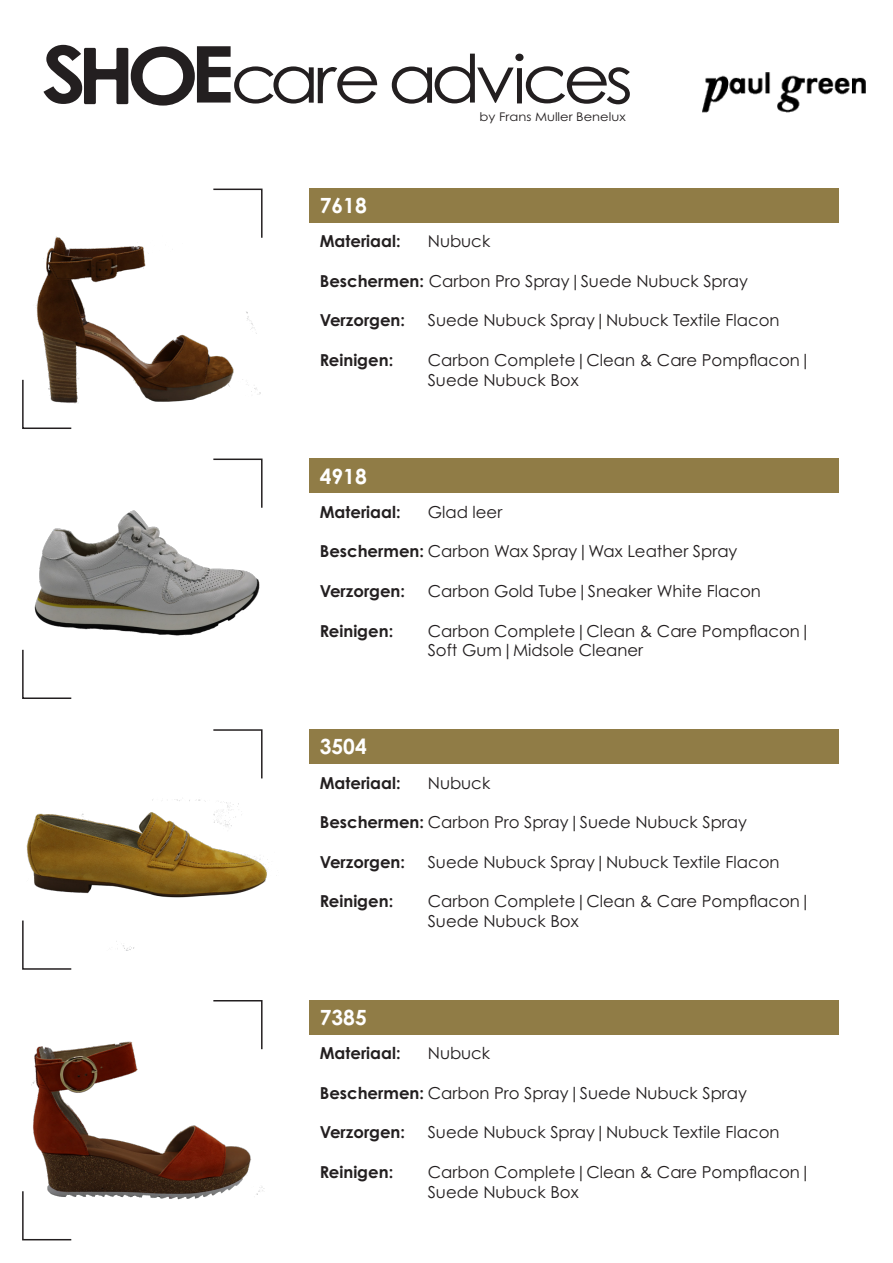
<style>
.page{position:relative;width:893px;height:1263px;background:#fff}
.page>*{position:absolute;margin:0;border:0;box-sizing:border-box;transform-origin:0 0}
.t1{font:700 21px "Century Gothic Pro";color:#fff}
.t2{font:16.5px/19.8px "Century Gothic Pro";color:#231f20}
.t3{font:700 16.5px "Century Gothic Pro";color:#231f20}
.t4{font:12px "Century Gothic";color:#231f20;scale:1.1 1}
.s1{font-weight:700}
</style>
<div class="page">
<img style="left:702px;top:72px;width:163px;height:41px">
<svg style="left:43px;top:45px;width:334px;height:61px"></svg>
<svg style="left:392px;top:54px;width:238px;height:50px"></svg>
<div style="left:309px;top:189px;width:529px;height:34px;background:#907c46"></div>
<div style="left:309px;top:458px;width:529px;height:35px;background:#907c46"></div>
<div style="left:309px;top:729px;width:529px;height:35px;background:#907c46"></div>
<div style="left:309px;top:1000px;width:529px;height:35px;background:#907c46"></div>
<img style="left:34px;top:510px;width:226px;height:126px">
<svg style="left:213px;top:188px;width:50px;height:8px"></svg>
<svg style="left:22px;top:379px;width:50px;height:50px"></svg>
<svg style="left:213px;top:458px;width:50px;height:50px"></svg>
<svg style="left:22px;top:649px;width:50px;height:50px"></svg>
<svg style="left:213px;top:729px;width:50px;height:11px"></svg>
<svg style="left:22px;top:920px;width:50px;height:50px"></svg>
<svg style="left:213px;top:1000px;width:50px;height:10px"></svg>
<svg style="left:22px;top:1191px;width:50px;height:50px"></svg>
<img style="left:24px;top:196px;width:239px;height:222px">
<img style="left:23px;top:740px;width:245px;height:210px">
<img style="left:31px;top:1010px;width:233px;height:207px">
<p class="t1" style="left:320px;top:192px;width:49px">7618</p>
<p class="t4" style="left:480px;top:108px;width:134px">by Frans Muller Benelux</p>
<p class="t3" style="left:320px;top:231px;width:82px">Materiaal:</p>
<p class="t2" style="left:428px;top:231px;width:64px">Nubuck</p>
<p class="t2" style="left:320px;top:271px;width:430px"><span class="s1">Beschermen:</span> Carbon Pro Spray|Suede Nubuck Spray</p>
<p class="t3" style="left:320px;top:310px;width:87px">Verzorgen:</p>
<p class="t2" style="left:428px;top:310px;width:353px">Suede Nubuck Spray|Nubuck Textile Flacon</p>
<p class="t3" style="left:320px;top:350px;width:75px">Reinigen:</p>
<p class="t2" style="left:428px;top:350px;width:385px">Carbon Complete|Clean &amp; Care Pompflacon|<br>Suede Nubuck Box</p>
<p class="t1" style="left:320px;top:463px;width:49px">4918</p>
<p class="t3" style="left:320px;top:501px;width:82px">Materiaal:</p>
<p class="t2" style="left:428px;top:502px;width:76px">Glad leer</p>
<p class="t2" style="left:320px;top:541px;width:419px"><span class="s1">Beschermen:</span> Carbon Wax Spray|Wax Leather Spray</p>
<p class="t3" style="left:320px;top:581px;width:87px">Verzorgen:</p>
<p class="t2" style="left:428px;top:581px;width:335px">Carbon Gold Tube|Sneaker White Flacon</p>
<p class="t3" style="left:320px;top:620px;width:75px">Reinigen:</p>
<p class="t2" style="left:428px;top:620px;width:385px">Carbon Complete|Clean &amp; Care Pompflacon|<br>Soft Gum|Midsole Cleaner</p>
<p class="t1" style="left:320px;top:734px;width:49px">3504</p>
<p class="t3" style="left:320px;top:772px;width:82px">Materiaal:</p>
<p class="t2" style="left:428px;top:772px;width:64px">Nubuck</p>
<p class="t2" style="left:320px;top:812px;width:429px"><span class="s1">Beschermen:</span> Carbon Pro Spray|Suede Nubuck Spray</p>
<p class="t3" style="left:320px;top:851px;width:87px">Verzorgen:</p>
<p class="t2" style="left:428px;top:852px;width:353px">Suede Nubuck Spray|Nubuck Textile Flacon</p>
<p class="t3" style="left:320px;top:891px;width:75px">Reinigen:</p>
<p class="t2" style="left:428px;top:891px;width:385px">Carbon Complete|Clean &amp; Care Pompflacon|<br>Suede Nubuck Box</p>
<p class="t1" style="left:320px;top:1004px;width:49px">7385</p>
<p class="t3" style="left:320px;top:1043px;width:82px">Materiaal:</p>
<p class="t2" style="left:428px;top:1043px;width:64px">Nubuck</p>
<p class="t2" style="left:320px;top:1083px;width:429px"><span class="s1">Beschermen:</span> Carbon Pro Spray|Suede Nubuck Spray</p>
<p class="t3" style="left:320px;top:1122px;width:87px">Verzorgen:</p>
<p class="t2" style="left:428px;top:1122px;width:353px">Suede Nubuck Spray|Nubuck Textile Flacon</p>
<p class="t3" style="left:320px;top:1162px;width:75px">Reinigen:</p>
<p class="t2" style="left:428px;top:1162px;width:385px">Carbon Complete|Clean &amp; Care Pompflacon|<br>Suede Nubuck Box</p>
</div>
